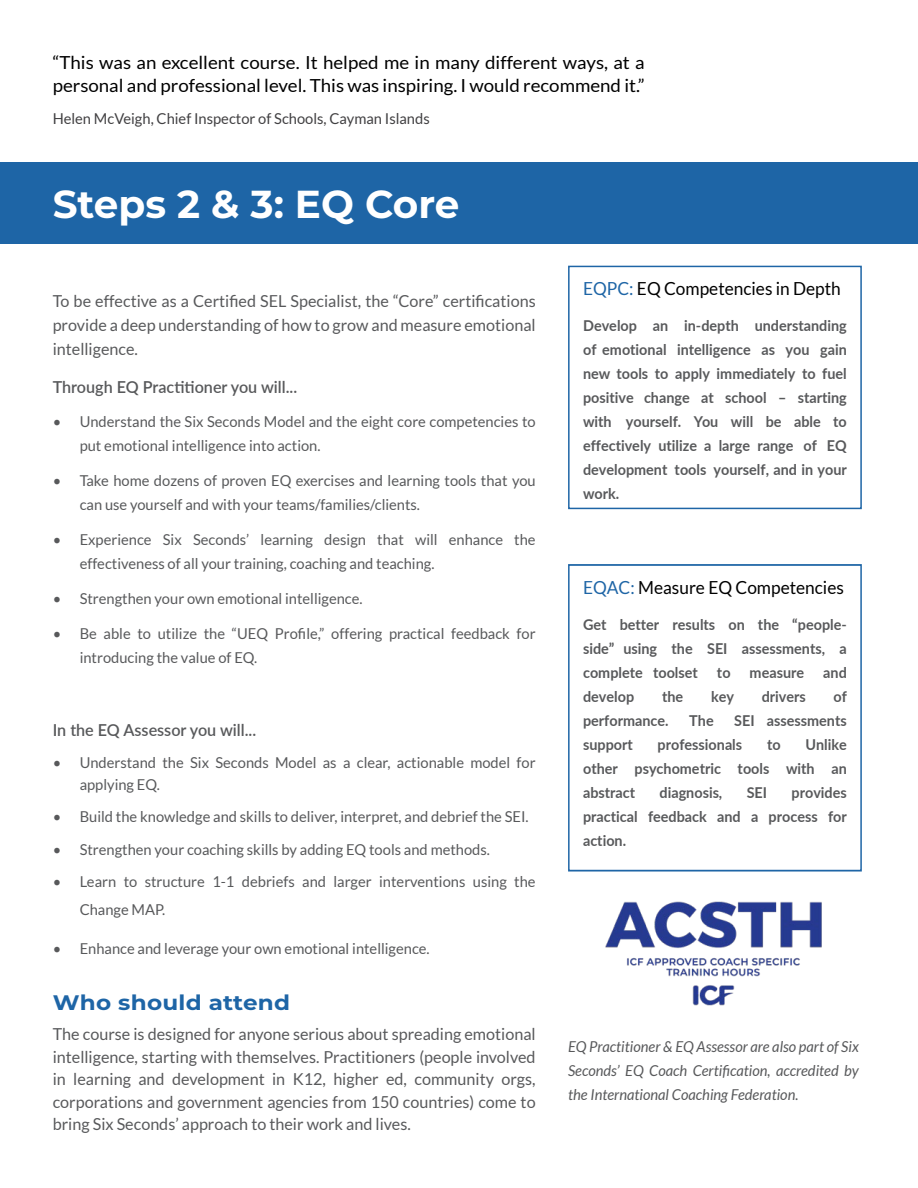
<style>
.page{position:relative;width:918px;height:1188px;background:#fff}
.page>*{position:absolute;margin:0;border:0;box-sizing:border-box;transform-origin:0 0}
.t1{font:700 39px "Montserrat";color:#fff}
.t2{font:700 21px "Montserrat";letter-spacing:.01em;color:#1e65a6;scale:1.1 1}
.t3{font:18px/22.5px "Lato";color:#000;scale:1.04 1}
.t4{font:18px "Lato";color:#000;scale:.96 1}
.t5{font:16.5px/22.5px "Lato";color:#58595b;text-align:justify}
.t6{font:600 16.5px "Lato";color:#58595b}
.t7{font:15px/24px "Lato";color:#58595b}
.t8{font:700 15px/24px "Lato";color:#58595b;text-align:justify;scale:.96 1}
.t9{font:italic 15px/24px "Lato";color:#58595b;text-align:justify}
.t10{font:15px "Lato";color:#414042}
.s1{color:#1e65a6}
</style>
<div class="page">
<div style="left:568px;top:266px;width:294px;height:243px;border:2px solid #1e65a6"></div>
<div style="left:568px;top:564px;width:294px;height:307px;border:2px solid #1e65a6"></div>
<img style="left:605px;top:901px;width:217px;height:105px">
<div style="left:0;top:162px;width:918px;height:82px;background:#1e65a6"></div>
<p class="t3" style="left:53px;top:51px;width:571px">“This was an excellent course. It helped me in many different ways, at a personal and professional level. This was inspiring. I would recommend it.”</p>
<p class="t10" style="left:53px;top:111px;width:379px">Helen McVeigh, Chief Inspector of Schools, Cayman Islands</p>
<h1 class="t1" style="left:53px;top:176px;width:408px">Steps 2 &amp; 3: EQ Core</h1>
<p class="t5" style="left:53px;top:289px;width:484px;line-height:24px">To be effective as a Certified SEL Specialist, the “Core” certifications provide a deep understanding of how to grow and measure emotional intelligence.</p>
<p class="t6" style="left:53px;top:375px;width:246px">Through EQ Practitioner you will...</p>
<p class="t7" style="left:80px;top:410px;width:457px;text-indent:-27px">• Understand the Six Seconds Model and the eight core competencies to put emotional intelligence into action.</p>
<p class="t7" style="left:80px;top:469px;width:457px;text-indent:-27px">• Take home dozens of proven EQ exercises and learning tools that you can use yourself and with your teams/families/clients.</p>
<p class="t7" style="left:80px;top:527px;width:457px;text-indent:-27px">• Experience Six Seconds’ learning design that will enhance the effectiveness of all your training, coaching and teaching.</p>
<p class="t7" style="left:53px;top:586px;width:311px">• Strengthen your own emotional intelligence.</p>
<p class="t7" style="left:80px;top:621px;width:457px;text-indent:-27px">• Be able to utilize the “UEQ Profile,” offering practical feedback for introducing the value of EQ.</p>
<p class="t6" style="left:53px;top:718px;width:205px">In the EQ Assessor you will...</p>
<p class="t7" style="left:80px;top:752px;width:457px;line-height:21.8px;text-indent:-27px">• Understand the Six Seconds Model as a clear, actionable model for applying EQ.</p>
<p class="t7" style="left:53px;top:805px;width:478px">• Build the knowledge and skills to deliver, interpret, and debrief the SEI.</p>
<p class="t7" style="left:53px;top:837px;width:439px">• Strengthen your coaching skills by adding EQ tools and methods.</p>
<p class="t7" style="left:80px;top:868px;width:457px;line-height:27.8px;text-indent:-27px">• Learn to structure 1-1 debriefs and larger interventions using the<br>Change MAP.</p>
<p class="t7" style="left:53px;top:936px;width:379px">• Enhance and leverage your own emotional intelligence.</p>
<h2 class="t2" style="left:53px;top:987px;width:217px">Who should attend</h2>
<p class="t5" style="left:53px;top:1023px;width:484px">The course is designed for anyone serious about spreading emotional intelligence, starting with themselves. Practitioners (people involved in learning and development in K12, higher ed, community orgs, corporations and government agencies from 150 countries) come to bring Six Seconds’ approach to their work and lives.</p>
<p class="t4" style="left:583px;top:279px;width:270px"><span class="s1">EQPC:</span> EQ Competencies in Depth</p>
<p class="t8" style="left:583px;top:313px;width:276px">Develop an in-depth understanding of emotional intelligence as you gain new tools to apply immediately to fuel positive change at school – starting with yourself. You will be able to effectively utilize a large range of EQ development tools yourself, and in your work.</p>
<p class="t4" style="left:583px;top:577px;width:273px"><span class="s1">EQAC:</span> Measure EQ Competencies</p>
<p class="t8" style="left:583px;top:612px;width:276px">Get better results on the “people&shy;side” using the SEI assessments, a complete toolset</p>
<p class="t8" style="left:717px;top:660px;width:16px">to</p>
<p class="t8" style="left:750px;top:660px;width:58px">measure</p>
<p class="t8" style="left:823px;top:660px;width:26px">and</p>
<p class="t8" style="left:583px;top:684px;width:55px">develop</p>
<p class="t8" style="left:662px;top:684px;width:24px">the</p>
<p class="t8" style="left:711px;top:684px;width:25px">key</p>
<p class="t8" style="left:762px;top:684px;width:48px">drivers</p>
<p class="t8" style="left:833px;top:684px;width:15px">of</p>
<p class="t8" style="left:583px;top:708px;width:91px">performance.</p>
<p class="t8" style="left:689px;top:708px;width:27px">The</p>
<p class="t8" style="left:734px;top:708px;width:119px">SEI assessments</p>
<p class="t8" style="left:583px;top:732px;width:53px">support</p>
<p class="t8" style="left:658px;top:732px;width:90px">professionals</p>
<p class="t8" style="left:767px;top:732px;width:16px">to</p>
<p class="t8" style="left:583px;top:732px;width:276px;text-indent:222px">Unlike other psychometric tools with an abstract</p>
<p class="t8" style="left:583px;top:780px;width:276px;text-indent:208px">provides practical feedback and a process for action.</p>
<p class="t8" style="left:660px;top:780px;width:67px">diagnosis,</p>
<p class="t8" style="left:747px;top:780px;width:23px">SEI</p>
<p class="t9" style="left:568px;top:1035px;width:292px">EQ Practitioner &amp; EQ Assessor are also part of Six Seconds’ EQ Coach Certification, accredited by the International Coaching Federation.</p>
</div>
